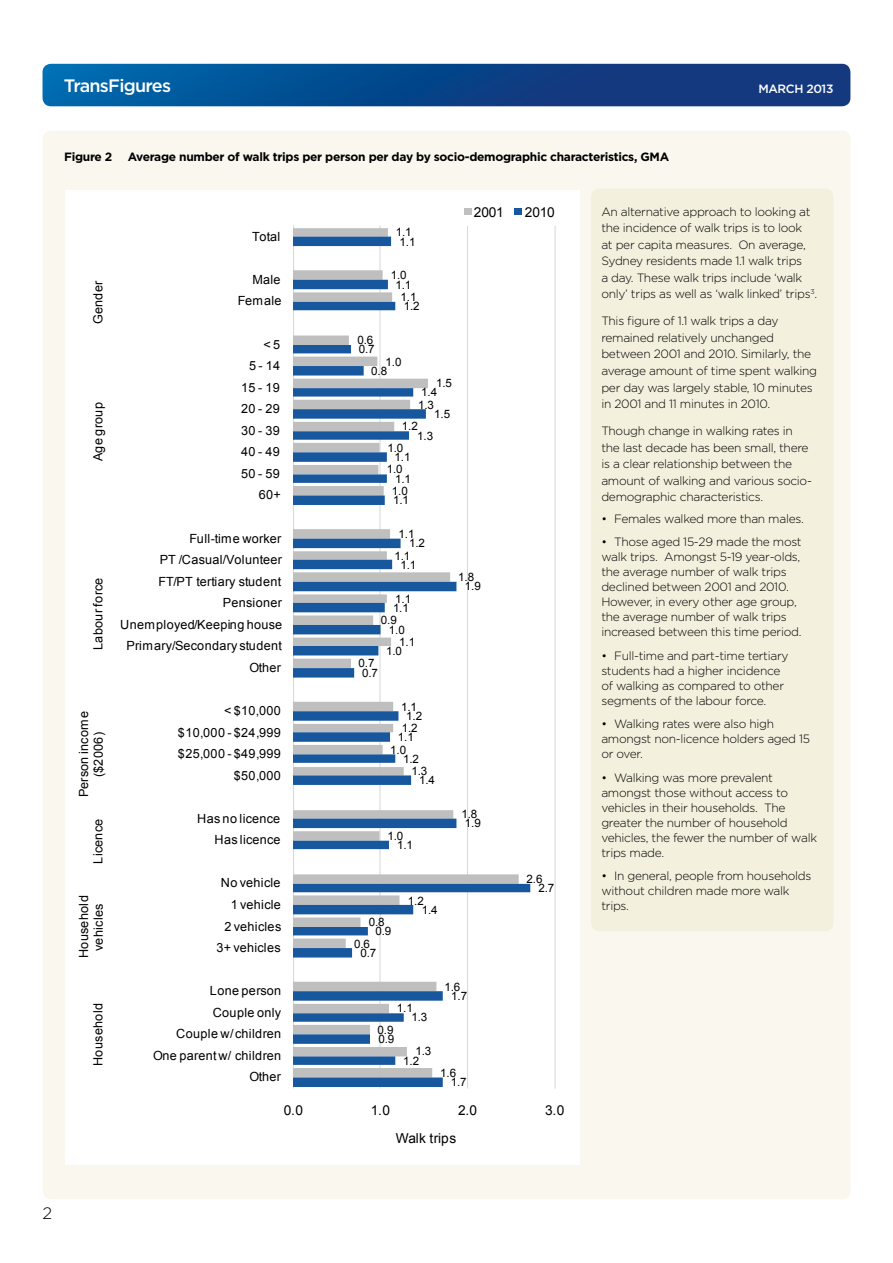
<style>
.page{position:relative;width:893px;height:1263px;background:#fff}
.page>*{position:absolute;margin:0;border:0;box-sizing:border-box;transform-origin:0 0}
.t1{font:500 18px "Gotham";letter-spacing:-.04em;color:#fff}
.t2{font:300 16.5px "Gotham";color:#000}
.t3{font:13.65px "Arial";letter-spacing:-.02em;color:#000}
.t4{font:13.65px "Arial";letter-spacing:.01em;color:#000}
.t5{font:12.6px/21.6px "Arial";letter-spacing:.025em;color:#000;text-align:right}
.body_text{font:300 12px/15px "Gotham";letter-spacing:-.025em;color:#000}
.Figure_headings{font:700 12px "Gotham";letter-spacing:-.025em;color:#000}
.t6{font:500 12px "Gotham";letter-spacing:-.03em;color:#fff}
.t7{font:11.55px/21.6px "Arial";color:#000}
</style>
<div class="page">
<div style="left:43px;top:131px;width:808px;height:1068px;background:#f9f7ee;border-radius:9px"></div>
<div style="left:591px;top:188px;width:242px;height:743px;background:#f3f0dd;border-radius:9px"></div>
<svg style="left:43px;top:64px;width:807px;height:42px;background:#09488d"></svg>
<div style="left:65px;top:190px;width:515px;height:975px;background:#fff"></div>
<hr style="left:293px;top:226px;width:1px;height:862px;background:#d9d9d9">
<hr style="left:379px;top:226px;width:2px;height:862px;background:#d9d9d9">
<hr style="left:467px;top:226px;width:1px;height:862px;background:#d9d9d9">
<hr style="left:555px;top:226px;width:1px;height:862px;background:#d9d9d9">
<svg style="left:293px;top:237px;width:237px;height:850px"></svg>
<div style="left:464px;top:208px;width:7px;height:6px;background:#bfbfbf"></div>
<div style="left:514px;top:208px;width:8px;height:6px;background:#17579d"></div>
<h1 class="t1" style="left:64px;top:75px;width:109px">TransFigures</h1>
<p class="t6" style="left:758px;top:81px;width:77px">MARCH 2013</p>
<p class="Figure_headings" style="left:64px;top:149px;width:50px">Figure 2</p>
<p class="Figure_headings" style="left:128px;top:149px;width:543px">Average number of walk trips per person per day by socio-demographic characteristics, GMA</p>
<p class="t5" style="left:88px;top:324px;width:45px;rotate:-90deg">Gender</p>
<p class="t5" style="left:88px;top:461px;width:60px;rotate:-90deg">Age group</p>
<p class="t5" style="left:88px;top:650px;width:74px;rotate:-90deg">Labour force</p>
<p class="t5" style="left:76px;top:797px;width:87px;line-height:14.7px;text-align:center;rotate:-90deg">Person income ($2006)</p>
<p class="t5" style="left:88px;top:864px;width:46px;rotate:-90deg">Licence</p>
<p class="t5" style="left:76px;top:958px;width:64px;line-height:14.7px;text-align:center;rotate:-90deg">Household vehicles</p>
<p class="t5" style="left:88px;top:1066px;width:64px;rotate:-90deg">Household</p>
<p class="t5" style="left:252px;top:226px;width:30px">Total</p>
<p class="t5" style="left:238px;top:269px;width:45px">Male<br>Female</p>
<p class="t5" style="left:241px;top:333px;width:41px">&lt; 5<br>5 - 14<br>15 - 19<br>20 - 29<br>30 - 39<br>40 - 49<br>50 - 59<br>60+</p>
<p class="t5" style="left:120px;top:527px;width:164px">Full-time worker<br>PT /Casual/Volunteer<br>FT/PT tertiary student<br>Pensioner<br>Unemployed/Keeping house<br>Primary/Secondary student<br>Other</p>
<p class="t5" style="left:178px;top:700px;width:104px">&lt; $10,000 $10,000 - $24,999 $25,000 - $49,999 $50,000</p>
<p class="t5" style="left:197px;top:808px;width:85px">Has no licence<br>Has licence</p>
<p class="t5" style="left:216px;top:872px;width:66px">No vehicle<br>1 vehicle<br>2 vehicles<br>3+ vehicles</p>
<p class="t5" style="left:153px;top:980px;width:130px">Lone person<br>Couple only<br>Couple w/ children<br>One parent w/ children<br>Other</p>
<p class="t7" style="left:396px;top:222px;width:17px">1.1</p>
<p class="t7" style="left:401px;top:265px;width:17px;text-indent:-10px">1.0<br>1.1</p>
<p class="t7" style="left:400px;top:231px;width:17px">1.1</p>
<p class="t7" style="left:404px;top:274px;width:17px;text-indent:-8px">1.1<br>1.2</p>
<p class="t7" style="left:357px;top:329px;width:17px">0.6</p>
<p class="t7" style="left:371px;top:339px;width:17px;text-indent:-12px">0.7<br>0.8</p>
<p class="t7" style="left:386px;top:351px;width:17px">1.0</p>
<p class="t7" style="left:436px;top:372px;width:17px">1.5</p>
<p class="t7" style="left:421px;top:382px;width:17px">1.4</p>
<p class="t7" style="left:434px;top:403px;width:17px">1.5</p>
<p class="t7" style="left:417px;top:425px;width:17px">1.3</p>
<p class="t7" style="left:418px;top:394px;width:17px">1.3</p>
<p class="t7" style="left:402px;top:416px;width:17px">1.2</p>
<p class="t7" style="left:387px;top:437px;width:17px">1.0</p>
<p class="t7" style="left:387px;top:459px;width:17px">1.0</p>
<p class="t7" style="left:392px;top:480px;width:17px">1.0</p>
<p class="t7" style="left:394px;top:523px;width:22px;text-align:center">1.1<br>1.1</p>
<p class="t7" style="left:393px;top:446px;width:19px;text-align:justify">1.1<br>1.1<br>1.1</p>
<p class="t7" style="left:400px;top:532px;width:26px;text-indent:9px">1.2<br>1.1</p>
<p class="t3" style="left:474px;top:203px;width:31px">2001</p>
<p class="t3" style="left:525px;top:203px;width:31px">2010</p>
<p class="t7" style="left:395px;top:588px;width:17px">1.1</p>
<p class="t7" style="left:386px;top:597px;width:24px;text-indent:7px">1.1<br>1.0<br>1.0</p>
<p class="t7" style="left:381px;top:610px;width:17px">0.9</p>
<p class="t7" style="left:399px;top:631px;width:17px">1.1</p>
<p class="t7" style="left:359px;top:653px;width:17px">0.7</p>
<p class="t7" style="left:362px;top:662px;width:17px">0.7</p>
<p class="t7" style="left:401px;top:696px;width:17px">1.1</p>
<p class="t7" style="left:402px;top:717px;width:17px">1.2</p>
<p class="t7" style="left:390px;top:739px;width:17px">1.0</p>
<p class="t7" style="left:411px;top:760px;width:17px">1.3</p>
<p class="t7" style="left:406px;top:705px;width:17px">1.2</p>
<p class="t7" style="left:398px;top:726px;width:17px">1.1</p>
<p class="t7" style="left:403px;top:748px;width:17px">1.2</p>
<p class="t7" style="left:419px;top:770px;width:17px">1.4</p>
<p class="t7" style="left:387px;top:825px;width:17px">1.0</p>
<p class="t7" style="left:397px;top:834px;width:17px">1.1</p>
<p class="t7" style="left:458px;top:566px;width:17px">1.8</p>
<p class="t7" style="left:465px;top:576px;width:17px">1.9</p>
<p class="t7" style="left:461px;top:803px;width:17px">1.8</p>
<p class="t7" style="left:465px;top:813px;width:17px">1.9</p>
<p class="t7" style="left:354px;top:911px;width:32px;text-indent:15px">0.8<br>0.6</p>
<p class="t7" style="left:360px;top:920px;width:32px;text-indent:15px">0.9<br>0.7</p>
<p class="t7" style="left:408px;top:890px;width:17px">1.2</p>
<p class="t7" style="left:422px;top:899px;width:17px">1.4</p>
<p class="t7" style="left:397px;top:997px;width:17px">1.1</p>
<p class="t7" style="left:411px;top:1007px;width:17px">1.3</p>
<p class="t7" style="left:378px;top:1019px;width:17px">0.9</p>
<p class="t7" style="left:378px;top:1028px;width:17px">0.9</p>
<p class="t7" style="left:415px;top:1041px;width:17px">1.3</p>
<p class="t7" style="left:403px;top:1050px;width:17px">1.2</p>
<p class="t7" style="left:444px;top:976px;width:17px">1.6</p>
<p class="t7" style="left:451px;top:985px;width:17px">1.7</p>
<p class="t7" style="left:440px;top:1062px;width:17px">1.6</p>
<p class="t7" style="left:451px;top:1071px;width:17px">1.7</p>
<p class="t7" style="left:527px;top:868px;width:17px">2.6</p>
<p class="t7" style="left:538px;top:877px;width:17px">2.7</p>
<p class="t3" style="left:284px;top:1101px;width:21px">0.0</p>
<p class="t3" style="left:371px;top:1101px;width:21px">1.0</p>
<p class="t3" style="left:458px;top:1101px;width:21px">2.0</p>
<p class="t3" style="left:545px;top:1101px;width:21px">3.0</p>
<p class="t4" style="left:396px;top:1130px;width:62px">Walk trips</p>
<p class="body_text" style="left:601px;top:203px;width:217px;line-height:16.5px">An alternative approach to looking at the incidence of walk trips is to look<br>at per capita measures. On average, Sydney residents made 1.1 walk trips<br>a day. These walk trips include ‘walk only’ trips as well as ‘walk linked’ trips<sup>3</sup>.</p>
<p class="body_text" style="left:601px;top:313px;width:217px;line-height:16.5px">This figure of 1.1 walk trips a day remained relatively unchanged between 2001 and 2010. Similarly, the average amount of time spent walking per day was largely stable, 10 minutes in 2001 and 11 minutes in 2010.</p>
<p class="body_text" style="left:601px;top:423px;width:212px;line-height:16.5px">Though change in walking rates in the last decade has been small, there is a clear relationship between the amount of walking and various socio&shy;demographic characteristics.</p>
<p class="body_text" style="left:601px;top:511px;width:204px">• Females walked more than males.</p>
<p class="body_text" style="left:601px;top:534px;width:202px">• Those aged 15-29 made the most walk trips. Amongst 5-19 year-olds, the average number of walk trips declined between 2001 and 2010.<br>However, in every other age group, the average number of walk trips increased between this time period.</p>
<p class="body_text" style="left:601px;top:648px;width:189px">• Full-time and part-time tertiary students had a higher incidence of walking as compared to other segments of the labour force.</p>
<p class="body_text" style="left:601px;top:716px;width:210px">• Walking rates were also high amongst non-licence holders aged 15 or over.</p>
<p class="body_text" style="left:601px;top:770px;width:217px">• Walking was more prevalent amongst those without access to vehicles in their households. The greater the number of household vehicles, the fewer the number of walk trips made.</p>
<p class="body_text" style="left:601px;top:868px;width:212px">• In general, people from households without children made more walk trips.</p>
<h2 class="t2" style="left:43px;top:1203px;width:11px">2</h2>
</div>
